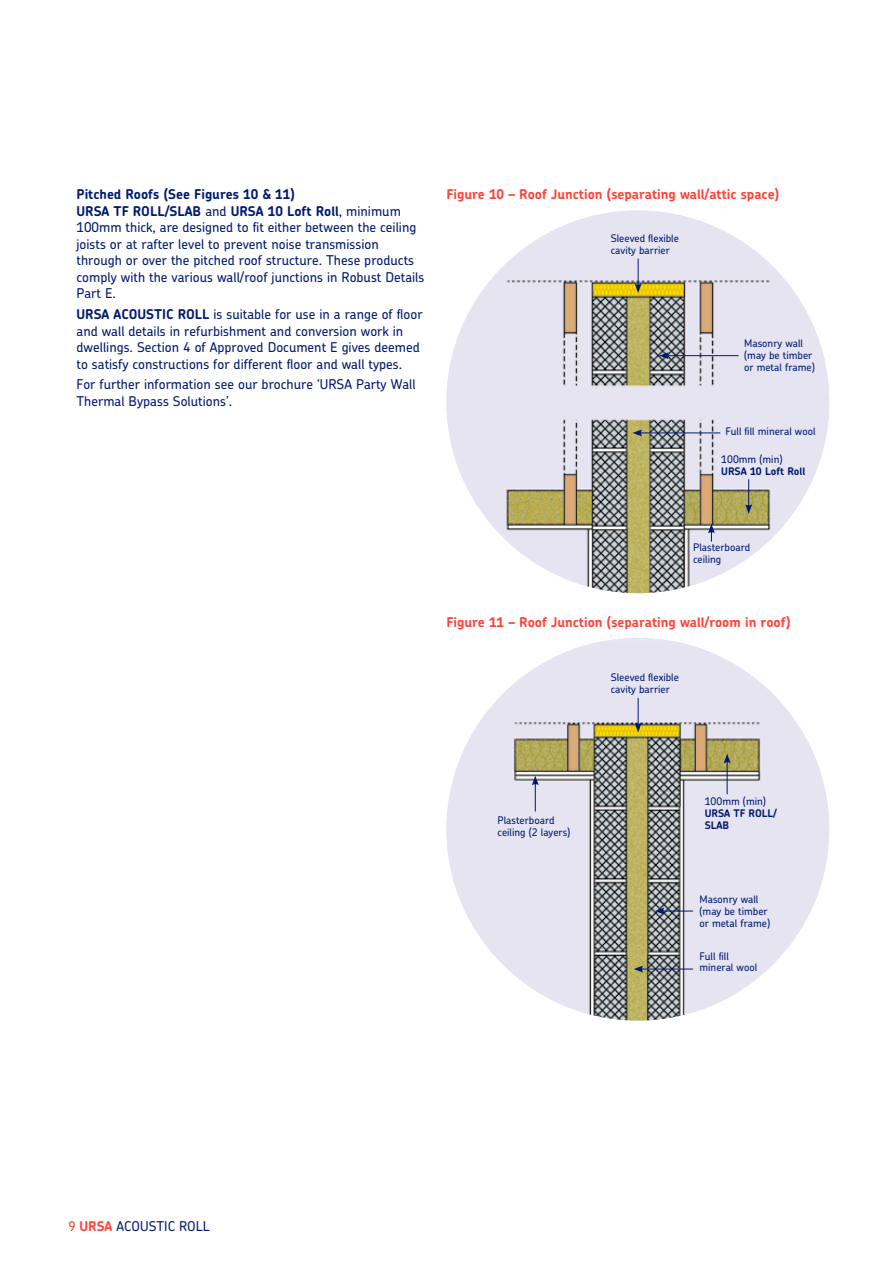
<style>
.page{position:relative;width:893px;height:1263px;background:#fff}
.page>*{position:absolute;margin:0;border:0;box-sizing:border-box;transform-origin:0 0}
.t1{font:500 13.5px/16.5px "Chevin Pro";color:#001a71}
.t2{font:700 13.5px "Chevin Pro";color:#ff4237}
.t3{font:500 10.5px/12px "Chevin Pro";color:#001a71}
.t4{font:700 10.5px/12px "Chevin Pro";color:#001a71}
.s1{font-weight:700}
.s2{color:#ff4237}
.s3{font-weight:700;color:#ff4237}
</style>
<div class="page">
<img style="left:446px;top:210px;width:383px;height:383px;border-radius:191px">
<svg style="left:708px;top:524px;width:7px;height:18px"></svg>
<svg style="left:635px;top:258px;width:7px;height:35px"></svg>
<svg style="left:745px;top:479px;width:7px;height:35px"></svg>
<hr style="left:666px;top:355px;width:73px;height:1px;background:#001a71">
<svg style="left:659px;top:352px;width:10px;height:7px"></svg>
<hr style="left:640px;top:432px;width:80px;height:1px;background:#001a71">
<svg style="left:632px;top:429px;width:10px;height:7px"></svg>
<img style="left:446px;top:642px;width:383px;height:378px">
<hr style="left:662px;top:911px;width:31px;height:1px;background:#001a71">
<svg style="left:655px;top:908px;width:9px;height:6px"></svg>
<svg style="left:532px;top:776px;width:7px;height:35px"></svg>
<hr style="left:727px;top:761px;width:1px;height:33px;background:#001a71">
<svg style="left:724px;top:754px;width:7px;height:9px"></svg>
<hr style="left:641px;top:969px;width:52px;height:1px;background:#001a71">
<svg style="left:634px;top:965px;width:9px;height:7px"></svg>
<svg style="left:635px;top:698px;width:7px;height:34px"></svg>
<p class="t1" style="left:77px;top:186px;width:349px"><span class="s1">Pitched Roofs (See Figures 10 &amp; 11)<br>URSA TF ROLL/SLAB</span> and <span class="s1">URSA 10 Loft Roll</span>, minimum 100mm thick, are designed to fit either between the ceiling joists or at rafter level to prevent noise transmission through or over the pitched roof structure. These products comply with the various wall/roof junctions in Robust Details Part E.</p>
<p class="t1" style="left:77px;top:306px;width:348px"><span class="s1">URSA ACOUSTIC ROLL</span> is suitable for use in a range of floor and wall details in refurbishment and conversion work in dwellings. Section 4 of Approved Document E gives deemed to satisfy constructions for different floor and wall types.</p>
<p class="t1" style="left:77px;top:376px;width:341px">For further information see our brochure ‘URSA Party Wall<br>Thermal Bypass Solutions’.</p>
<p class="t2" style="left:446px;top:186px;width:334px">Figure 10 – Roof Junction (separating wall/attic space)</p>
<p class="t3" style="left:611px;top:232px;width:70px">Sleeved flexible cavity barrier</p>
<p class="t3" style="left:744px;top:337px;width:72px">Masonry wall (may be timber or metal frame)</p>
<p class="t3" style="left:725px;top:425px;width:92px">Full fill mineral wool</p>
<p class="t3" style="left:721px;top:453px;width:63px">100mm (min)</p>
<p class="t4" style="left:721px;top:465px;width:86px">URSA 10 Loft Roll</p>
<p class="t3" style="left:693px;top:540px;width:59px">Plasterboard ceiling</p>
<p class="t2" style="left:446px;top:613px;width:345px">Figure 11 – Roof Junction (separating wall/room in roof)</p>
<p class="t3" style="left:611px;top:671px;width:70px">Sleeved flexible cavity barrier</p>
<p class="t3" style="left:497px;top:814px;width:74px">Plasterboard ceiling (2 layers)</p>
<p class="t3" style="left:705px;top:795px;width:63px">100mm (min)</p>
<p class="t4" style="left:705px;top:807px;width:74px">URSA TF ROLL/<br>SLAB</p>
<p class="t3" style="left:699px;top:893px;width:72px">Masonry wall (may be timber or metal frame)</p>
<p class="t3" style="left:699px;top:951px;width:59px;line-height:10.5px">Full fill mineral wool</p>
<p class="t1" style="left:68px;top:1218px;width:143px"><span class="s2">9</span> <span class="s3">URSA</span> ACOUSTIC ROLL</p>
</div>
